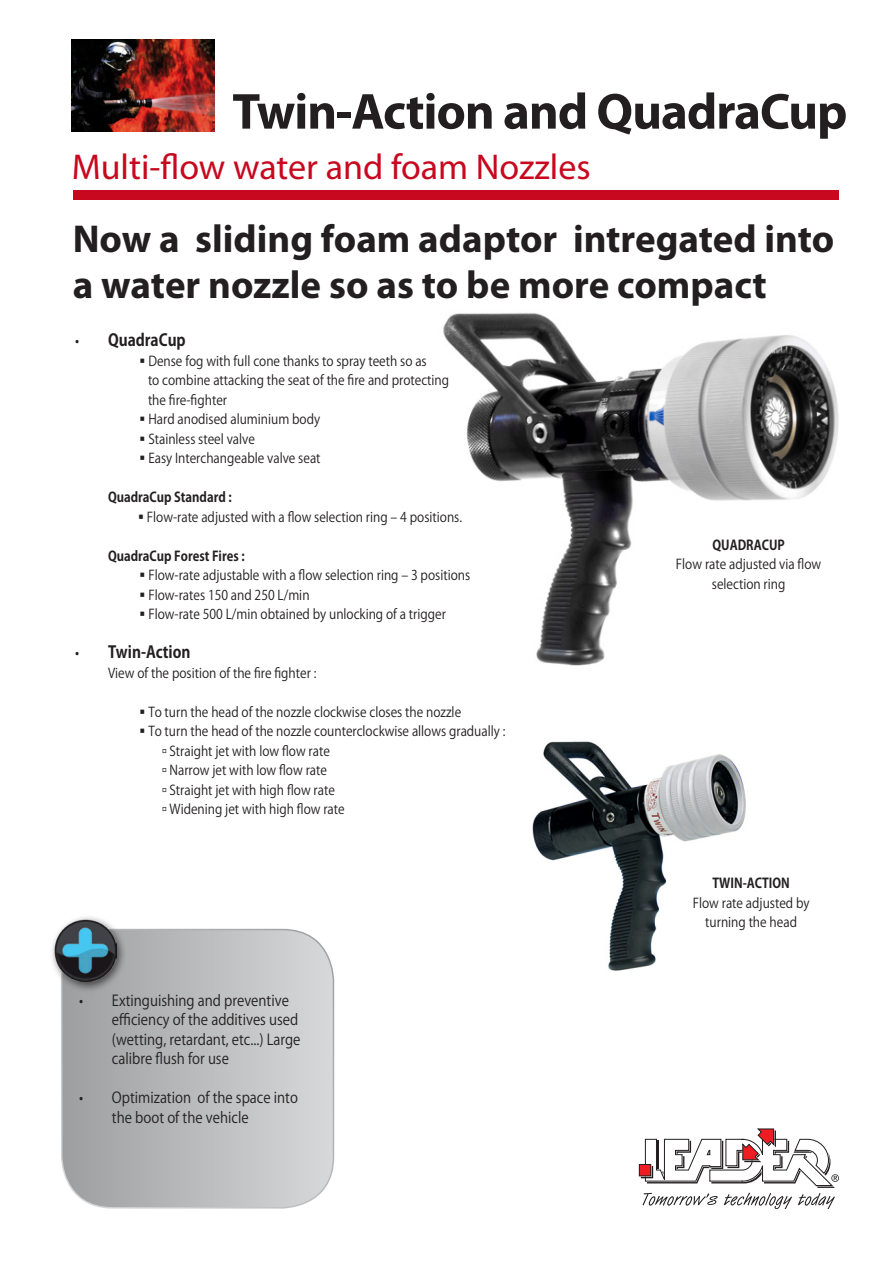
<style>
.page{position:relative;width:893px;height:1263px;background:#fff}
.page>*{position:absolute;margin:0;border:0;box-sizing:border-box;transform-origin:0 0}
.t1{font:700 51px "Myriad Pro";letter-spacing:-.02em;color:#231f20}
.t2{font:700 39px/46.8px "Myriad Pro";color:#231f20}
.t3{font:36px "Myriad Pro";color:#c8081e}
.t4{font:700 16.5px "Koz Go Pro";color:#231f20;scale:.9 1}
.t5{font:15px "Koz Go Pro";color:#231f20;scale:.9 1}
.t6{font:13.5px/19.5px "Koz Go Pro";color:#231f20;text-align:center;scale:.9 1}
.t7{font:700 13.5px "Koz Go Pro";color:#231f20;scale:.9 1}
.s1{font-weight:400;font-size:15px}
</style>
<div class="page">
<img style="left:443px;top:313px;width:396px;height:353px">
<img style="left:72px;top:40px;width:143px;height:92px">
<img style="left:532px;top:741px;width:214px;height:230px">
<div style="left:74px;top:191px;width:765px;height:9px;background:#c8081e"></div>
<div style="left:639px;top:1164px;width:12px;height:12px;border:1px solid #231f20"></div>
<svg style="left:641px;top:1128px;width:198px;height:81px"></svg>
<svg style="left:62px;top:929px;width:271px;height:279px;background:#bcbdbe"></svg>
<div style="left:61px;top:929px;width:273px;height:279px;border:2px solid #fff;border-radius:51px"></div>
<div style="left:49px;top:915px;width:78px;height:78px;background:#231f20;opacity:.75"></div>
<img style="left:54px;top:919px;width:62px;height:63px">
<p class="t1" style="left:232px;top:78px;width:617px">Twin-Action and QuadraCup</p>
<p class="t3" style="left:72px;top:145px;width:520px">Multi-flow water and foam Nozzles</p>
<p class="t2" style="left:73px;top:214px;width:763px">Now a sliding foam adaptor intregated into a water nozzle so as to be more compact</p>
<p class="t4" style="left:75px;top:330px;width:124px"><span class="s1">•</span> QuadraCup</p>
<p class="t6" style="left:140px;top:351px;width:321px">▪ Dense fog with full cone thanks to spray teeth so as</p>
<p class="t6" style="left:148px;top:371px;width:336px">to combine attacking the seat of the fire and protecting</p>
<p class="t6" style="left:148px;top:390px;width:89px">the fire-fighter</p>
<p class="t6" style="left:140px;top:410px;width:202px">▪ Hard anodised aluminium body</p>
<p class="t6" style="left:140px;top:429px;width:130px">▪ Stainless steel valve</p>
<p class="t6" style="left:140px;top:449px;width:203px">▪ Easy Interchangeable valve seat</p>
<p class="t7" style="left:108px;top:489px;width:139px">QuadraCup Standard :</p>
<p class="t6" style="left:138px;top:507px;width:362px">▪ Flow-rate adjusted with a flow selection ring – 4 positions.</p>
<p class="t7" style="left:108px;top:547px;width:153px">QuadraCup Forest Fires :</p>
<p class="t6" style="left:140px;top:566px;width:369px">▪ Flow-rate adjustable with a flow selection ring – 3 positions</p>
<p class="t6" style="left:140px;top:585px;width:190px">▪ Flow-rates 150 and 250 L/min</p>
<p class="t6" style="left:140px;top:605px;width:342px">▪ Flow-rate 500 L/min obtained by unlocking of a trigger</p>
<p class="t4" style="left:75px;top:642px;width:130px"><span class="s1">•</span> Twin-Action</p>
<p class="t6" style="left:108px;top:663px;width:233px">View of the position of the fire fighter :</p>
<p class="t6" style="left:140px;top:702px;width:359px">▪ To turn the head of the nozzle clockwise closes the nozzle</p>
<p class="t6" style="left:140px;top:722px;width:408px">▪ To turn the head of the nozzle counterclockwise allows gradually :</p>
<p class="t6" style="left:170px;top:741px;width:180px">Straight jet with low flow rate</p>
<p class="t6" style="left:170px;top:761px;width:176px">Narrow jet with low flow rate</p>
<p class="t6" style="left:170px;top:780px;width:185px">Straight jet with high flow rate</p>
<p class="t6" style="left:170px;top:800px;width:196px">Widening jet with high flow rate</p>
<p class="t7" style="left:712px;top:536px;width:82px">QUADRACUP</p>
<p class="t6" style="left:676px;top:555px;width:163px">Flow rate adjusted via flow selection ring</p>
<p class="t5" style="left:79px;top:990px;width:234px">• Extinguishing and preventive</p>
<p class="t5" style="left:112px;top:1010px;width:209px">efficiency of the additives used</p>
<p class="t5" style="left:112px;top:1029px;width:211px">(wetting, retardant, etc...) Large</p>
<p class="t5" style="left:112px;top:1049px;width:131px">calibre flush for use</p>
<p class="t5" style="left:79px;top:1088px;width:245px">• Optimization of the space into</p>
<p class="t5" style="left:112px;top:1107px;width:153px">the boot of the vehicle</p>
<p class="t7" style="left:712px;top:875px;width:87px">TWIN-ACTION</p>
<p class="t6" style="left:693px;top:894px;width:131px">Flow rate adjusted by turning the head</p>
</div>
